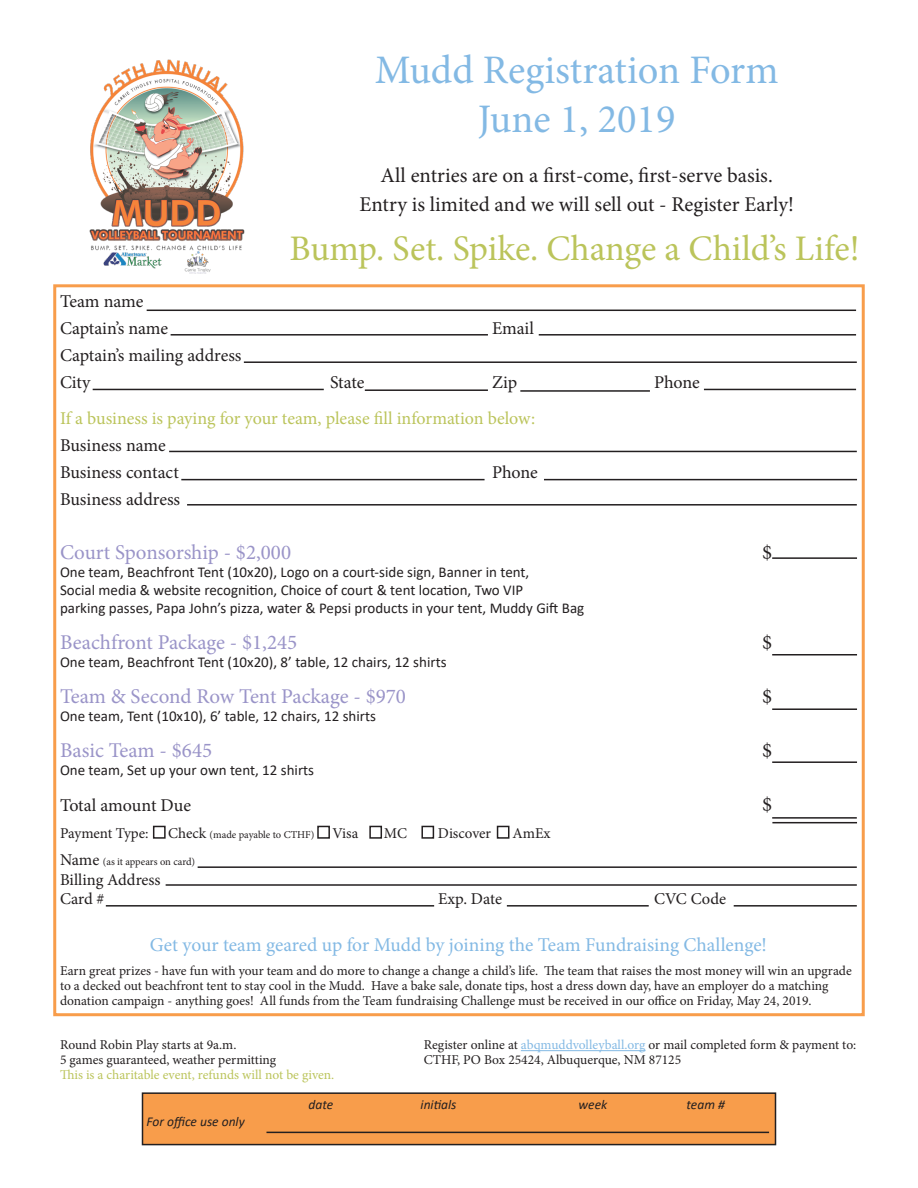
<style>
.page{position:relative;width:918px;height:1188px;background:#fff}
.page>*{position:absolute;margin:0;border:0;box-sizing:border-box;transform-origin:0 0}
.t1{font:40.5px "Minion Pro";color:#83b9e4}
.t2{font:36px "Minion Pro";color:#bbc45b}
.t3{font:21px "Minion Pro";color:#231f20}
.t4{font:21px "Minion Pro";color:#9a94c8}
.t5{font:19.5px "Minion Pro";letter-spacing:-.005em;color:#83b9e4}
.t6{font:18px "Minion Pro";letter-spacing:-.005em;color:#231f20}
.t7{font:18px/27px "Minion Pro";letter-spacing:-.005em;color:#bbc45b}
.t8{font:16.5px "Minion Pro";color:#231f20}
.t9{font:15px "Calibri";color:#231f20}
.t10{font:15px "Minion Pro";color:#231f20}
.t11{font:13.5px/15px "Minion Pro";color:#231f20}
.t12{font:13.5px "Minion Pro";letter-spacing:-.005em;color:#bbc45b}
.t13{font:italic 13.5px "Calibri";color:#231f20}
.t14{font:10.5px "Minion Pro";letter-spacing:-.005em;color:#231f20}
.s1{color:#231f20}
.s2{font-size:15px}
.s3{font-size:16.5px}
.s4{color:#83b9e4}
</style>
<div class="page">
<img style="left:89px;top:59px;width:156px;height:215px">
<div style="left:153px;top:826px;width:13px;height:13px;border:2px solid #231f20"></div>
<div style="left:317px;top:826px;width:13px;height:13px;border:2px solid #231f20"></div>
<div style="left:369px;top:826px;width:13px;height:13px;border:2px solid #231f20"></div>
<div style="left:421px;top:826px;width:13px;height:13px;border:2px solid #231f20"></div>
<div style="left:497px;top:826px;width:12px;height:13px;border:2px solid #231f20"></div>
<hr style="left:521px;top:1050px;width:125px;height:1px;background:#83b9e4">
<div style="left:53px;top:284px;width:812px;height:732px;border:3px solid #f89d4b"></div>
<hr style="left:169px;top:451px;width:688px;height:1px;background:#231f20">
<hr style="left:181px;top:479px;width:304px;height:1px;background:#231f20">
<hr style="left:544px;top:479px;width:313px;height:1px;background:#231f20">
<hr style="left:187px;top:504px;width:670px;height:2px;background:#231f20">
<hr style="left:147px;top:310px;width:709px;height:1px;background:#231f20">
<hr style="left:171px;top:334px;width:317px;height:2px;background:#231f20">
<hr style="left:539px;top:334px;width:317px;height:2px;background:#231f20">
<hr style="left:244px;top:361px;width:613px;height:2px;background:#231f20">
<hr style="left:93px;top:389px;width:231px;height:1px;background:#231f20">
<hr style="left:365px;top:389px;width:123px;height:2px;background:#231f20">
<hr style="left:520px;top:390px;width:130px;height:2px;background:#231f20">
<hr style="left:704px;top:389px;width:152px;height:1px;background:#231f20">
<hr style="left:772px;top:557px;width:85px;height:2px;background:#231f20">
<hr style="left:772px;top:654px;width:85px;height:2px;background:#231f20">
<hr style="left:772px;top:708px;width:85px;height:2px;background:#231f20">
<hr style="left:772px;top:761px;width:85px;height:2px;background:#231f20">
<hr style="left:772px;top:817px;width:85px;height:2px;background:#231f20">
<hr style="left:772px;top:822px;width:85px;height:1px;background:#231f20">
<hr style="left:198px;top:866px;width:659px;height:2px;background:#231f20">
<hr style="left:166px;top:884px;width:691px;height:2px;background:#231f20">
<hr style="left:106px;top:905px;width:328px;height:2px;background:#231f20">
<hr style="left:507px;top:905px;width:142px;height:2px;background:#231f20">
<hr style="left:734px;top:905px;width:123px;height:2px;background:#231f20">
<div style="left:142px;top:1093px;width:634px;height:52px;background:#f89d4b"></div>
<div style="left:142px;top:1092px;width:634px;height:53px;border:2px solid #231f20"></div>
<hr style="left:266px;top:1132px;width:503px;height:1px;background:#231f20">
<p class="t1" style="left:375px;top:43px;width:406px">Mudd Registration Form</p>
<p class="t1" style="left:478px;top:92px;width:199px">June 1, 2019</p>
<p class="t3" style="left:381px;top:161px;width:394px">All entries are on a first-come, first-serve basis.</p>
<p class="t3" style="left:360px;top:190px;width:436px">Entry is limited and we will sell out - Register Early!</p>
<p class="t2" style="left:289px;top:224px;width:572px">Bump. Set. Spike. Change a Child’s Life!</p>
<p class="t6" style="left:60px;top:289px;width:85px">Team name</p>
<p class="t6" style="left:60px;top:316px;width:110px">Captain’s name</p>
<p class="t6" style="left:492px;top:316px;width:44px">Email</p>
<p class="t6" style="left:60px;top:343px;width:183px">Captain’s mailing address</p>
<p class="t6" style="left:60px;top:370px;width:32px">City</p>
<p class="t6" style="left:330px;top:370px;width:36px">State</p>
<p class="t6" style="left:492px;top:370px;width:27px">Zip</p>
<p class="t6" style="left:654px;top:370px;width:47px">Phone</p>
<p class="t7" style="left:60px;top:405px;width:477px">If a business is paying for your team, please fill information below:<br><span class="s1">Business name</span></p>
<p class="t6" style="left:60px;top:460px;width:120px">Business contact</p>
<p class="t6" style="left:492px;top:460px;width:47px">Phone</p>
<p class="t6" style="left:60px;top:487px;width:122px">Business address</p>
<p class="t4" style="left:60px;top:538px;width:233px">Court Sponsorship - $2,000</p>
<p class="t3" style="left:762px;top:538px;width:12px">$</p>
<p class="t9" style="left:60px;top:562px;width:471px">One team, Beachfront Tent (10x20), Logo on a court-side sign, Banner in tent,</p>
<p class="t9" style="left:60px;top:580px;width:465px">Social media &amp; website recognition, Choice of court &amp; tent location, Two VIP</p>
<p class="t9" style="left:60px;top:598px;width:526px">parking passes, Papa John’s pizza, water &amp; Pepsi products in your tent, Muddy Gift Bag</p>
<p class="t4" style="left:60px;top:628px;width:239px">Beachfront Package - $1,245</p>
<p class="t3" style="left:762px;top:628px;width:12px">$</p>
<p class="t9" style="left:60px;top:652px;width:388px">One team, Beachfront Tent (10x20), 8’ table, 12 chairs, 12 shirts</p>
<p class="t4" style="left:60px;top:682px;width:348px">Team &amp; Second Row Tent Package - $970</p>
<p class="t3" style="left:762px;top:682px;width:12px">$</p>
<p class="t9" style="left:60px;top:706px;width:318px">One team, Tent (10x10), 6’ table, 12 chairs, 12 shirts</p>
<p class="t4" style="left:60px;top:736px;width:154px">Basic Team - $645</p>
<p class="t3" style="left:762px;top:736px;width:12px">$</p>
<p class="t9" style="left:60px;top:760px;width:256px">One team, Set up your own tent, 12 shirts</p>
<p class="t6" style="left:60px;top:793px;width:133px">Total amount Due</p>
<p class="t3" style="left:762px;top:790px;width:12px">$</p>
<p class="t10" style="left:60px;top:823px;width:90px">Payment Type:</p>
<p class="t14" style="left:168px;top:828px;width:192px"><span class="s2">Check</span> (made payable to CTHF) <span class="s2">Visa</span></p>
<p class="t10" style="left:384px;top:823px;width:25px">MC</p>
<p class="t10" style="left:438px;top:823px;width:55px">Discover</p>
<p class="t10" style="left:512px;top:823px;width:40px">AmEx</p>
<p class="t14" style="left:60px;top:855px;width:137px"><span class="s3">Name</span> (as it appears on card)</p>
<p class="t8" style="left:60px;top:868px;width:102px">Billing Address</p>
<p class="t8" style="left:60px;top:888px;width:46px">Card #</p>
<p class="t8" style="left:438px;top:888px;width:66px">Exp. Date</p>
<p class="t8" style="left:654px;top:888px;width:74px">CVC Code</p>
<p class="t5" style="left:150px;top:931px;width:619px">Get your team geared up for Mudd by joining the Team Fundraising Challenge!</p>
<p class="t11" style="left:60px;top:963px;width:793px">Earn great prizes - have fun with your team and do more to change a change a child’s life. The team that raises the most money will win an upgrade to a decked out beachfront tent to stay cool in the Mudd. Have a bake sale, donate tips, host a dress down day, have an employer do a matching donation campaign - anything goes! All funds from the Team fundraising Challenge must be received in our office on Friday, May 24, 2019.</p>
<p class="t11" style="left:60px;top:1038px;width:178px">Round Robin Play starts at 9a.m.</p>
<p class="t11" style="left:424px;top:1038px;width:434px">Register online at <span class="s4">abqmuddvolleyball.org</span> or mail completed form &amp; payment to:</p>
<p class="t11" style="left:60px;top:1053px;width:218px">5 games guaranteed, weather permitting</p>
<p class="t11" style="left:424px;top:1053px;width:259px">CTHF, PO Box 25424, Albuquerque, NM 87125</p>
<p class="t12" style="left:60px;top:1066px;width:276px">This is a charitable event, refunds will not be given.</p>
<p class="t13" style="left:309px;top:1096px;width:26px">date</p>
<p class="t13" style="left:421px;top:1096px;width:37px">initials</p>
<p class="t13" style="left:579px;top:1096px;width:30px">week</p>
<p class="t13" style="left:687px;top:1096px;width:40px">team #</p>
<p class="t13" style="left:147px;top:1112px;width:100px">For office use only</p>
</div>
